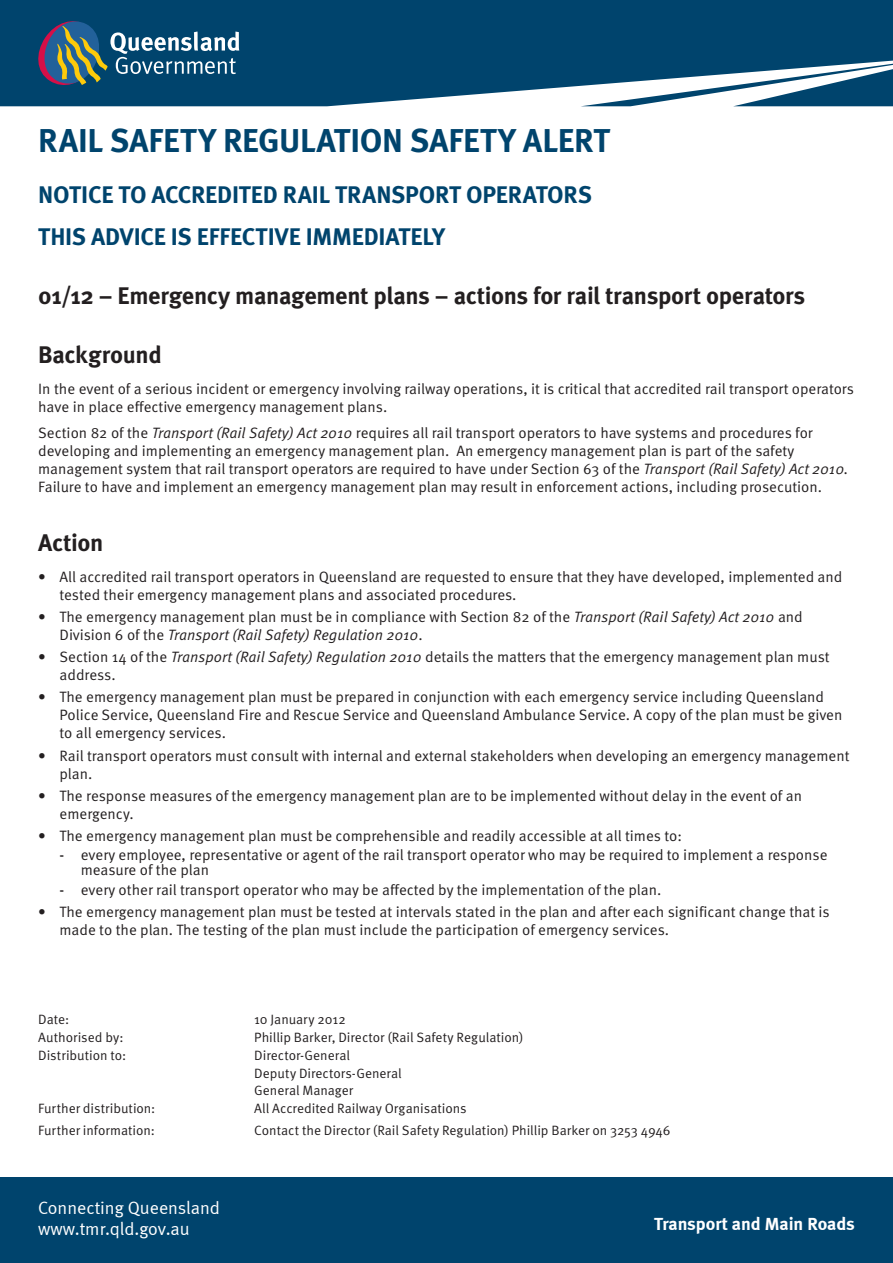
<style>
.page{position:relative;width:893px;height:1263px;background:#fff}
.page>*{position:absolute;margin:0;border:0;box-sizing:border-box;transform-origin:0 0}
.Level_2_Heading__22p{font:700 33px "Meta OT";letter-spacing:-.005em;color:#00446d}
.Level_3_Heading__18p{font:700 24px "Meta OT";letter-spacing:-.02em;color:#231f20}
.Level_3_Heading__18p-2{font:700 24px "Meta OT";letter-spacing:-.01em;color:#00446d}
.t1{font:18px "Meta Normal";color:#fff}
.t2{font:700 18px "Meta";letter-spacing:-.005em;color:#fff}
.Level_1_Bullets{font:15px/18px "Meta OT Norm";color:#231f20}
.Level_2_Bullets{font:15px/15px "Meta OT Norm";color:#231f20}
.Body{font:13.5px "Meta OT Norm";color:#231f20}
.s1{font-family:"Meta OT Norm Ita"}
.s2{font-family:"Meta Normal"}
.s3{font-family:"Meta";font-weight:500}
</style>
<div class="page">
<svg style="left:0;top:0;width:893px;height:106px;background:#1b587c"></svg>
<div style="left:0;top:1178px;width:893px;height:85px;background:#00446d"></div>
<svg style="left:35px;top:17px;width:204px;height:73px;background:#33627c"></svg>
<p class="Level_2_Heading__22p" style="left:38px;top:120px;width:573px">RAIL SAFETY REGULATION SAFETY ALERT</p>
<p class="Level_3_Heading__18p-2" style="left:38px;top:180px;width:555px">NOTICE TO ACCREDITED RAIL TRANSPORT OPERATORS</p>
<p class="Level_3_Heading__18p-2" style="left:38px;top:222px;width:408px">THIS ADVICE IS EFFECTIVE IMMEDIATELY</p>
<p class="Level_3_Heading__18p" style="left:38px;top:281px;width:768px">01/12 – Emergency management plans – actions for rail transport operators</p>
<p class="Level_3_Heading__18p" style="left:38px;top:339px;width:125px">Background</p>
<p class="Level_1_Bullets" style="left:38px;top:380px;width:817px">In the event of a serious incident or emergency involving railway operations, it is critical that accredited rail transport operators have in place effective emergency management plans.</p>
<p class="Level_1_Bullets" style="left:38px;top:424px;width:812px">Section 82 of the <span class="s1">Transport (Rail Safety) Act 2010</span> requires all rail transport operators to have systems and procedures for developing and implementing an emergency management plan. An emergency management plan is part of the safety management system that rail transport operators are required to have under Section 63 of the <span class="s1">Transport (Rail Safety) Act 2010.<br></span>Failure to have and implement an emergency management plan may result in enforcement actions, including prosecution.</p>
<p class="Level_3_Heading__18p" style="left:38px;top:527px;width:67px">Action</p>
<p class="Level_1_Bullets" style="left:60px;top:567px;width:784px;text-indent:-21px"><span class="s2">•</span> All accredited rail transport operators in Queensland are requested to ensure that they have developed, implemented and tested their emergency management plans and associated procedures.</p>
<p class="Level_1_Bullets" style="left:60px;top:608px;width:745px;text-indent:-21px"><span class="s2">•</span> The emergency management plan must be in compliance with Section 82 of the <span class="s1">Transport (Rail Safety) Act 2010</span> and<br>Division 6 of the <span class="s1">Transport (Rail Safety) Regulation 2010</span>.</p>
<p class="Level_1_Bullets" style="left:60px;top:648px;width:772px;text-indent:-21px"><span class="s2">•</span> Section 14 of the <span class="s1">Transport (Rail Safety) Regulation 2010</span> details the matters that the emergency management plan must address.</p>
<p class="Level_1_Bullets" style="left:60px;top:688px;width:784px;text-indent:-21px"><span class="s2">•</span> The emergency management plan must be prepared in conjunction with each emergency service including Queensland<br>Police Service, Queensland Fire and Rescue Service and Queensland Ambulance Service. A copy of the plan must be given to all emergency services.</p>
<p class="Level_1_Bullets" style="left:60px;top:746px;width:791px;text-indent:-21px"><span class="s2">•</span> Rail transport operators must consult with internal and external stakeholders when developing an emergency management plan.</p>
<p class="Level_1_Bullets" style="left:60px;top:787px;width:744px;text-indent:-21px"><span class="s2">•</span> The response measures of the emergency management plan are to be implemented without delay in the event of an emergency.</p>
<p class="Level_1_Bullets" style="left:38px;top:827px;width:645px"><span class="s2">•</span> The emergency management plan must be comprehensible and readily accessible at all times to:</p>
<p class="Level_2_Bullets" style="left:81px;top:848px;width:748px;text-indent:-21px"><span class="s3">-</span> every employee, representative or agent of the rail transport operator who may be required to implement a response measure of the plan</p>
<p class="Level_2_Bullets" style="left:60px;top:882px;width:603px"><span class="s3">-</span> every other rail transport operator who may be affected by the implementation of the plan.</p>
<p class="Level_1_Bullets" style="left:60px;top:903px;width:772px;text-indent:-21px"><span class="s2">•</span> The emergency management plan must be tested at intervals stated in the plan and after each significant change that is made to the plan. The testing of the plan must include the participation of emergency services.</p>
<p class="Body" style="left:38px;top:1011px;width:32px">Date:</p>
<p class="Body" style="left:254px;top:1011px;width:93px">10 January 2012</p>
<p class="Body" style="left:38px;top:1029px;width:87px">Authorised by:</p>
<p class="Body" style="left:254px;top:1029px;width:271px">Phillip Barker, Director (Rail Safety Regulation)</p>
<p class="Body" style="left:38px;top:1047px;width:89px">Distribution to:</p>
<p class="Body" style="left:254px;top:1047px;width:97px">Director-General</p>
<p class="Body" style="left:254px;top:1065px;width:149px">Deputy Directors-General</p>
<p class="Body" style="left:254px;top:1082px;width:101px">General Manager</p>
<p class="Body" style="left:38px;top:1100px;width:119px">Further distribution:</p>
<p class="Body" style="left:254px;top:1100px;width:214px">All Accredited Railway Organisations</p>
<p class="Body" style="left:38px;top:1122px;width:118px">Further information:</p>
<p class="Body" style="left:254px;top:1122px;width:418px">Contact the Director (Rail Safety Regulation) Phillip Barker on 3253 4946</p>
<p class="t1" style="left:38px;top:1197px;width:183px">Connecting Queensland</p>
<p class="t1" style="left:38px;top:1219px;width:153px">www.tmr.qld.gov.au</p>
<p class="t2" style="left:654px;top:1213px;width:202px">Transport and Main Roads</p>
</div>
